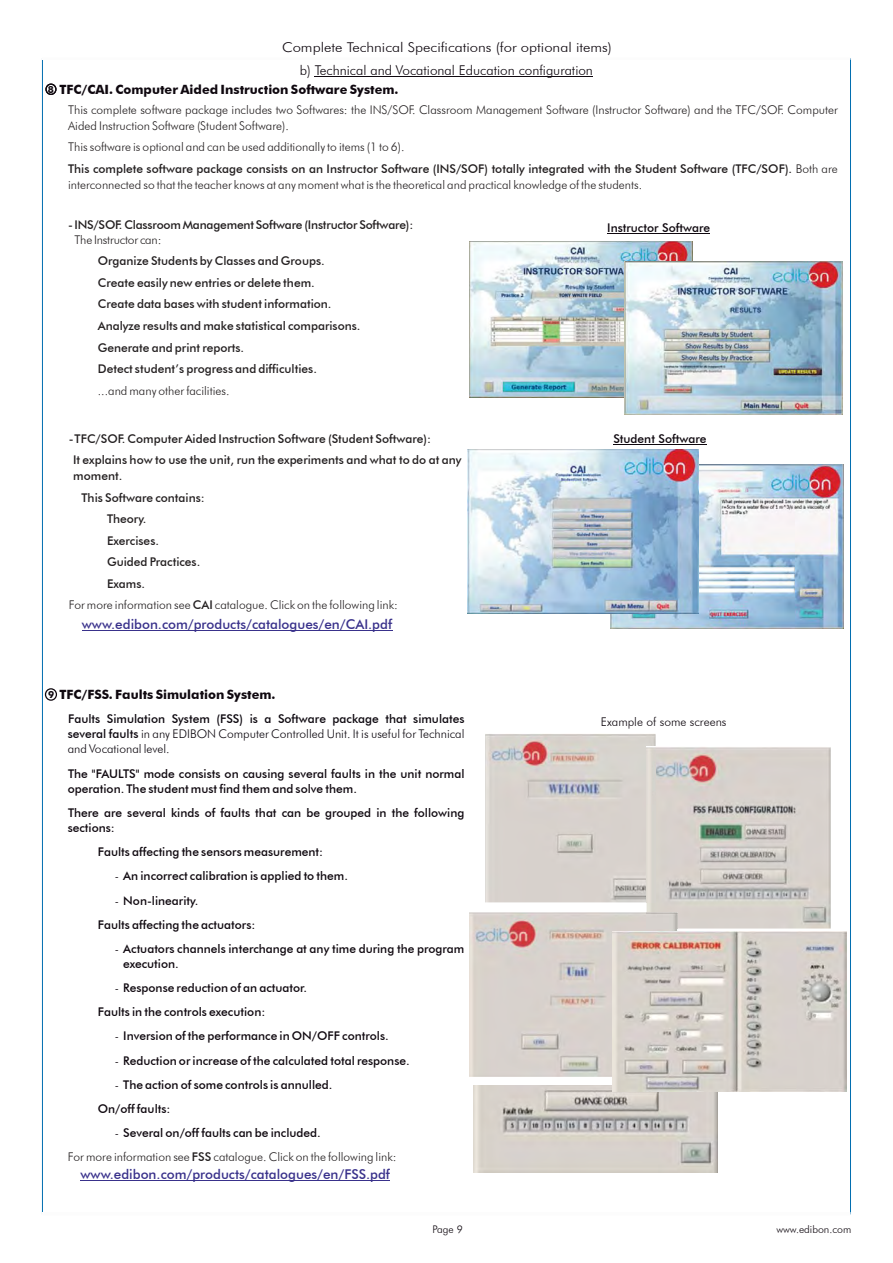
<style>
.page{position:relative;width:893px;height:1263px;background:#fff}
.page>*{position:absolute;margin:0;border:0;box-sizing:border-box;transform-origin:0 0}
.t1{font:500 13.5px "Futura BT";color:#39318b}
.t2{font:300 13.5px "Futura BT";color:#0f080f;scale:1.1 1}
.t3{font:300 13.5px "Futura BT";color:#0e070e}
.t4{font:700 12.75px "Futura BT";color:#0f080f}
.t5{font:500 12px/21.6px "Futura BT";color:#231f20}
.t6{font:500 12px/15.1px "Futura BT";color:#0f080f}
.t7{font:300 12px/15.8px "Futura BT";color:#231f20}
.t8{font:300 12px/15.1px "Futura BT";color:#0d080f;text-align:justify}
.t9{font:500 12px "Futura BT";color:#0e070e}
.t10{font:300 12px "Futura BT";color:#0e070e}
.t11{font:300 10.5px "Futura BT";color:#0f080f}
.t12{font:700 9.75px "Futura BT";color:#0f080f}
.s1{font-size:9.75px}
.s2{font-weight:300}
.s3{font-weight:500}
.s4{color:#0f080f}
.s5{font-weight:500;color:#0f080f}
</style>
<div class="page">
<div style="left:45px;top:84px;width:12px;height:11px;border:1px solid #0f080f;border-radius:50%"></div>
<hr style="left:315px;top:76px;width:278px;height:1px;background:#0e070e">
<hr style="left:607px;top:233px;width:103px;height:1px;background:#0e070e">
<hr style="left:613px;top:444px;width:94px;height:1px;background:#0e070e">
<div style="left:45px;top:688px;width:12px;height:13px;border:1px solid #0f080f;border-radius:50%"></div>
<hr style="left:82px;top:631px;width:310px;height:1px;background:#39318b">
<hr style="left:80px;top:1180px;width:310px;height:1px;background:#39318b">
<img style="left:485px;top:734px;width:170px;height:168px">
<img style="left:646px;top:747px;width:185px;height:182px">
<img style="left:646px;top:747px;width:9px;height:155px">
<img style="left:469px;top:912px;width:208px;height:165px">
<img style="left:646px;top:912px;width:31px;height:17px">
<img style="left:474px;top:1086px;width:243px;height:86px">
<img style="left:612px;top:932px;width:234px;height:160px">
<img style="left:610px;top:464px;width:233px;height:164px">
<img style="left:468px;top:450px;width:230px;height:163px">
<img style="left:469px;top:241px;width:223px;height:156px">
<img style="left:624px;top:262px;width:218px;height:152px">
<p class="t2" style="left:282px;top:39px;width:301px">Complete Technical Specifications (for optional items)</p>
<p class="t3" style="left:300px;top:62px;width:295px">b) Technical and Vocational Education configuration</p>
<p class="t4" style="left:48px;top:81px;width:352px"><span class="s1">8</span> TFC/CAI. Computer Aided Instruction Software System.</p>
<p class="t7" style="left:68px;top:102px;width:771px">This complete software package includes two Softwares: the INS/SOF. Classroom Management Software (Instructor Software) and the TFC/SOF. Computer<br>Aided Instruction Software (Student Software).</p>
<p class="t5" style="left:68px;top:136px;width:771px"><span class="s2">This software is optional and can be used additionally to items (1 to 6).<br></span>This complete software package consists on an Instructor Software (INS/SOF) totally integrated with the Student Software (TFC/SOF). <span class="s2">Both are</span></p>
<p class="t7" style="left:68px;top:176px;width:575px">interconnected so that the teacher knows at any moment what is the theoretical and practical knowledge of the students.</p>
<p class="t5" style="left:68px;top:214px;width:347px">- INS/SOF. Classroom Management Software (Instructor Software):</p>
<p class="t7" style="left:74px;top:231px;width:88px">The Instructor can:</p>
<p class="t5" style="left:98px;top:250px;width:264px">Organize Students by Classes and Groups.<br>Create easily new entries or delete them.<br>Create data bases with student information.<br>Analyze results and make statistical comparisons.<br>Generate and print reports.<br>Detect student’s progress and difficulties.</p>
<p class="t7" style="left:98px;top:382px;width:133px">...and many other facilities.</p>
<p class="t5" style="left:73px;top:427px;width:390px;text-indent:-4px">- TFC/SOF. Computer Aided Instruction Software (Student Software):<br>It explains how to use the unit, run the experiments and what to do at any</p>
<p class="t5" style="left:73px;top:465px;width:51px">moment.</p>
<p class="t5" style="left:82px;top:486px;width:125px">This Software contains:</p>
<p class="t5" style="left:107px;top:508px;width:41px">Theory.</p>
<p class="t5" style="left:107px;top:530px;width:54px">Exercises.</p>
<p class="t5" style="left:107px;top:551px;width:95px">Guided Practices.</p>
<p class="t5" style="left:107px;top:573px;width:40px">Exams.</p>
<p class="t7" style="left:69px;top:597px;width:331px">For more information see <span class="s3">CAI</span> catalogue. Click on the following link:</p>
<p class="t9" style="left:607px;top:221px;width:104px">Instructor Software</p>
<p class="t9" style="left:613px;top:431px;width:95px">Student Software</p>
<p class="t1" style="left:82px;top:616px;width:312px">www.edibon.com/products/catalogues/en/CAI.pdf</p>
<p class="t4" style="left:60px;top:687px;width:217px">TFC/FSS. Faults Simulation System.</p>
<p class="t8" style="left:68px;top:711px;width:398px"><span class="s3">Faults Simulation System (FSS) is a Software package that simulates several faults</span> in any EDIBON Computer Controlled Unit. It is useful for Technical and Vocational level.</p>
<p class="t6" style="left:68px;top:766px;width:398px">The "FAULTS" mode consists on causing several faults in the unit normal operation. The student must find them and solve them.</p>
<p class="t6" style="left:68px;top:805px;width:398px">There are several kinds of faults that can be grouped in the following sections:</p>
<p class="t6" style="left:98px;top:844px;width:227px">Faults affecting the sensors measurement:</p>
<p class="t6" style="left:115px;top:868px;width:235px"><span class="s2">-</span> An incorrect calibration is applied to them.</p>
<p class="t6" style="left:98px;top:888px;width:159px;line-height:24.2px;text-indent:17px"><span class="s2">-</span> Non-linearity.<br>Faults affecting the actuators:</p>
<p class="t6" style="left:123px;top:941px;width:343px;text-indent:-8px"><span class="s2">-</span> Actuators channels interchange at any time during the program execution.</p>
<p class="t6" style="left:98px;top:976px;width:211px;line-height:24.2px;text-indent:17px"><span class="s2">-</span> Response reduction of an actuator.<br>Faults in the controls execution:</p>
<p class="t6" style="left:115px;top:1029px;width:276px"><span class="s2">-</span> Inversion of the performance in ON/OFF controls.</p>
<p class="t6" style="left:115px;top:1053px;width:296px"><span class="s2">-</span> Reduction or increase of the calculated total response.</p>
<p class="t6" style="left:98px;top:1072px;width:236px;line-height:24.2px;text-indent:17px"><span class="s2">-</span> The action of some controls is annulled.<br>On/off faults:</p>
<p class="t7" style="left:68px;top:1121px;width:330px;line-height:24.2px;text-indent:47px"><span class="s4">-</span> <span class="s5">Several on/off faults can be included.<br></span>For more information see <span class="s3">FSS</span> catalogue. Click on the following link:</p>
<p class="t12" style="left:48px;top:689px;width:8px">9</p>
<p class="t1" style="left:80px;top:1166px;width:311px">www.edibon.com/products/catalogues/en/FSS.pdf</p>
<p class="t10" style="left:601px;top:715px;width:127px">Example of some screens</p>
<p class="t11" style="left:432px;top:1223px;width:32px">Page 9</p>
<p class="t11" style="left:776px;top:1223px;width:76px">www.edibon.com</p>
</div>
